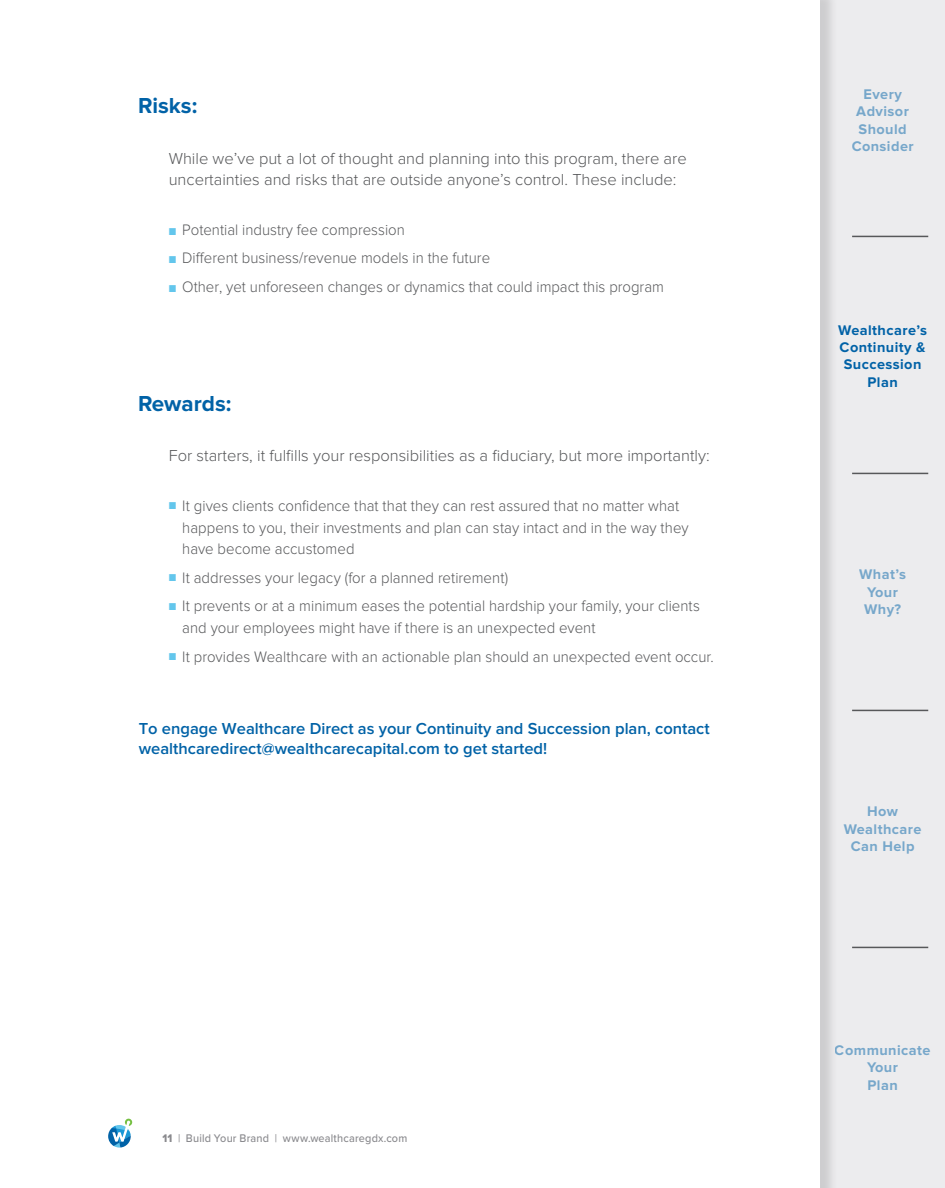
<style>
.page{position:relative;width:945px;height:1188px;background:#ececee}
.page>*{position:absolute;margin:0;border:0;box-sizing:border-box;transform-origin:0 0}
.t1{font:700 22.5px "Proxima Nova";color:#0162a7}
.t2{font:300 16.5px/21px "Proxima Nova";color:#57585a}
.t3{font:600 16.5px/19.8px "Proxima Nova";color:#0162a7}
.t4{font:300 15.75px/21.8px "Proxima Nova";color:#57585a;scale:.95 1}
.t5{font:700 14.55px/17.4px "Proxima Nova";letter-spacing:.03em;color:#0162a7;text-align:center}
.t6{font:500 11.55px "Proxima Nova";letter-spacing:.015em;color:#8a8a8e;scale:.95 1}
.s1{font-size:12px;color:#63c6ec}
.s2{font-family:"Proxima Nova Extrabld";font-weight:400}
</style>
<div class="page">
<div style="left:0;top:0;width:838px;height:1188px;background:#231f20;opacity:.15"></div>
<div style="left:0;top:0;width:820px;height:1188px;background:#fff"></div>
<svg style="left:108px;top:1119px;width:24px;height:29px"></svg>
<hr style="left:852px;top:947px;width:76px;height:1px;background:#57585a">
<hr style="left:852px;top:710px;width:76px;height:1px;background:#57585a">
<hr style="left:852px;top:473px;width:76px;height:1px;background:#57585a">
<hr style="left:852px;top:236px;width:76px;height:1px;background:#57585a">
<p class="t1" style="left:138px;top:96px;width:61px">Risks:</p>
<p class="t2" style="left:169px;top:148px;width:520px">While we’ve put a lot of thought and planning into this program, there are uncertainties and risks that are outside anyone’s control. These include:</p>
<p class="t4" style="left:169px;top:219px;width:250px"><span class="s1">■</span> Potential industry fee compression</p>
<p class="t4" style="left:169px;top:248px;width:340px"><span class="s1">■</span> Different business/revenue models in the future</p>
<p class="t4" style="left:169px;top:276px;width:523px"><span class="s1">■</span> Other, yet unforeseen changes or dynamics that could impact this program</p>
<p class="t1" style="left:138px;top:393px;width:95px">Rewards:</p>
<p class="t2" style="left:169px;top:446px;width:542px">For starters, it fulfills your responsibilities as a fiduciary, but more importantly:</p>
<p class="t4" style="left:182px;top:495px;width:535px;text-indent:-14px"><span class="s1">■</span> It gives clients confidence that that they can rest assured that no matter what happens to you, their investments and plan can stay intact and in the way they have become accustomed</p>
<p class="t4" style="left:169px;top:567px;width:359px"><span class="s1">■</span> It addresses your legacy (for a planned retirement)</p>
<p class="t4" style="left:182px;top:596px;width:546px;text-indent:-14px"><span class="s1">■</span> It prevents or at a minimum eases the potential hardship your family, your clients and your employees might have if there is an unexpected event</p>
<p class="t4" style="left:169px;top:646px;width:575px"><span class="s1">■</span> It provides Wealthcare with an actionable plan should an unexpected event occur.</p>
<p class="t3" style="left:139px;top:720px;width:573px">To engage Wealthcare Direct as your Continuity and Succession plan, contact wealthcaredirect@wealthcarecapital.com to get started!</p>
<p class="t6" style="left:163px;top:1129px;width:259px"><span class="s2">11</span> | Build Your Brand | www.wealthcaregdx.com</p>
<p class="t5" style="left:852px;top:86px;width:64px">Every<br>Advisor<br>Should<br>Consider</p>
<p class="t5" style="left:838px;top:322px;width:90px">Wealthcare’s<br>Continuity &amp;<br>Succession<br>Plan</p>
<p class="t5" style="left:859px;top:567px;width:48px">What’s<br>Your<br>Why?</p>
<p class="t5" style="left:844px;top:804px;width:79px">How<br>Wealthcare<br>Can Help</p>
<p class="t5" style="left:835px;top:1042px;width:97px">Communicate<br>Your<br>Plan</p>
</div>
